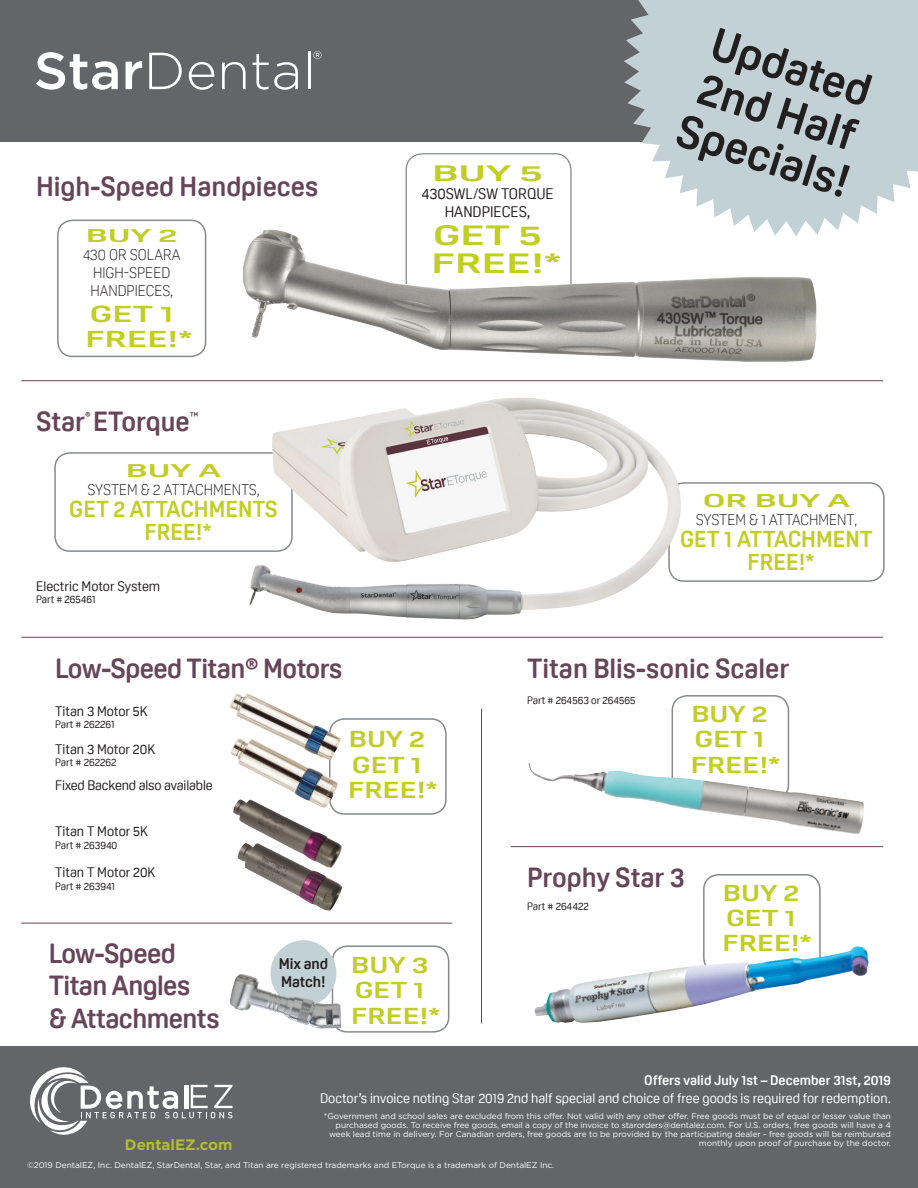
<style>
.page{position:relative;width:918px;height:1188px;background:#fff}
.page>*{position:absolute;margin:0;border:0;box-sizing:border-box;transform-origin:0 0}
.t1{font:700 45px/46.5px "Oscine";color:#231f20}
.t2{font:700 27.3px/28px "Oscine";color:#c1ce23;scale:1.6 1}
.t3{font:700 27px/32.4px "Oscine";letter-spacing:-.01em;color:#684459}
.t4{font:700 22.5px/25.5px "Oscine";color:#c1ce23;scale:1.33 1}
.t5{font:700 22.5px "Oscine";color:#c1ce23}
.t6{font:700 22.5px/25.5px "Oscine";color:#c1ce23;scale:1.6 1}
.t7{font:700 21.75px "Oscine";color:#c1ce23;scale:2 1}
.t8{font:700 18px "Oscine";color:#c1ce23;scale:2 1}
.t9{font:300 15px/18px "Oscine";color:#231f20}
.t10{font:15px/18px "Oscine";color:#231f20;text-align:center}
.t11{font:700 15px "Gotham";color:#b4bd34}
.t12{font:700 15px/18px "Oscine";color:#231f20}
.t13{font:13.5px "Oscine";color:#231f20}
.t14{font:13.5px "Oscine";color:#fff}
.t15{font:700 13.5px "Oscine";color:#fff}
.t16{font:700 10.8px "Oscine";color:#684459}
.t17{font:10.5px "Oscine";color:#231f20}
.t18{font:8.25px/9px "Gotham";color:#fff;text-align:right}
.s1{font-size:13.65px}
</style>
<div class="page">
<div style="left:329px;top:718px;width:118px;height:97px;border:2px solid #868a8e;border-radius:15px"></div>
<div style="left:332px;top:945px;width:117px;height:88px;border:2px solid #868a8e;border-radius:15px"></div>
<div style="left:672px;top:695px;width:117px;height:105px;border:2px solid #868a8e;border-radius:15px"></div>
<div style="left:703px;top:874px;width:118px;height:100px;border:2px solid #868a8e;border-radius:15px"></div>
<div style="left:668px;top:482px;width:217px;height:100px;border:2px solid #868a8e;border-radius:15px"></div>
<div style="left:54px;top:452px;width:239px;height:100px;border:2px solid #868a8e;border-radius:15px"></div>
<div style="left:406px;top:153px;width:166px;height:147px;border:1px solid #868a8e;border-radius:16px"></div>
<div style="left:0;top:1047px;width:918px;height:141px;background:#646569"></div>
<img style="left:272px;top:398px;width:397px;height:196px">
<div style="left:0;top:0;width:918px;height:142px;background:#646569"></div>
<img style="left:233px;top:808px;width:109px;height:51px">
<img style="left:238px;top:843px;width:104px;height:68px">
<svg style="left:624px;top:0;width:294px;height:235px;fill:#c2d1d5"></svg>
<hr style="left:21px;top:923px;width:431px;height:1px;background:#684459">
<hr style="left:21px;top:637px;width:862px;height:1px;background:#684459">
<hr style="left:511px;top:846px;width:372px;height:1px;background:#684459">
<hr style="left:21px;top:380px;width:862px;height:1px;background:#684459">
<img style="left:534px;top:946px;width:335px;height:77px">
<hr style="left:481px;top:709px;width:1px;height:314px;background:#684459">
<img style="left:243px;top:230px;width:574px;height:132px">
<svg style="left:36px;top:52px;width:82px;height:38px"></svg>
<svg style="left:126px;top:61px;width:16px;height:28px"></svg>
<svg style="left:149px;top:53px;width:33px;height:36px"></svg>
<svg style="left:189px;top:62px;width:25px;height:28px"></svg>
<svg style="left:222px;top:62px;width:24px;height:27px"></svg>
<svg style="left:252px;top:54px;width:46px;height:36px"></svg>
<hr style="left:308px;top:51px;width:2px;height:38px;background:#fff">
<svg style="left:313px;top:51px;width:9px;height:8px"></svg>
<svg style="left:30px;top:1067px;width:202px;height:68px"></svg>
<img style="left:528px;top:763px;width:332px;height:71px">
<div style="left:57px;top:220px;width:149px;height:137px;border:2px solid #868a8e;border-radius:15px"></div>
<img style="left:229px;top:693px;width:112px;height:53px">
<img style="left:229px;top:737px;width:109px;height:71px">
<div style="left:270px;top:940px;width:66px;height:66px;background:#c2d1d5;border-radius:50%"></div>
<img style="left:230px;top:974px;width:111px;height:55px">
<h3 class="t3" style="left:36px;top:170px;width:284px">High-Speed Handpieces</h3>
<h3 class="t8" style="left:86px;top:226px;width:47px">BUY 2</h3>
<h3 class="t9" style="left:90px;top:246px;width:92px;text-indent:-7px">430 OR SOLARA<br>HIGH-SPEED<br>HANDPIE</h3>
<h3 class="t9" style="left:146px;top:282px;width:29px">CES,</h3>
<h3 class="t6" style="left:85px;top:301px;width:68px">GET 1<br>FREE!*</h3>
<h3 class="t7" style="left:432px;top:161px;width:57px">BUY 5</h3>
<h3 class="t10" style="left:421px;top:185px;width:134px">430SWL/SW TORQUE<br>HANDPIECES,</h3>
<h2 class="t2" style="left:431px;top:221px;width:83px">GET 5<br>FREE!*</h2>
<h1 class="t1" style="left:714px;top:18px;width:181px;rotate:18deg">Updated<br>2nd Half<br>Specials!</h1>
<h3 class="t3" style="left:36px;top:405px;width:155px">Star ETorque</h3>
<h3 class="t16" style="left:85px;top:410px;width:7px">®</h3>
<h3 class="t16" style="left:190px;top:410px;width:10px">™</h3>
<h3 class="t8" style="left:126px;top:460px;width:47px">BUY a</h3>
<h3 class="t9" style="left:87px;top:481px;width:174px">SYSTEM &amp; 2 ATTACH MEN TS,</h3>
<h3 class="t5" style="left:69px;top:497px;width:75px">GET 2 atta</h3>
<h3 class="t5" style="left:180px;top:497px;width:29px">chme</h3>
<h3 class="t5" style="left:238px;top:497px;width:28px">nts</h3>
<h3 class="t5" style="left:145px;top:519px;width:68px">FREE!*</h3>
<h3 class="t13" style="left:36px;top:578px;width:126px">Electric Motor System</h3>
<p class="t17" style="left:36px;top:594px;width:61px">Part # 265461</p>
<h3 class="t3" style="left:55px;top:652px;width:289px">Low-Speed Titan® Motors</h3>
<h3 class="t13" style="left:55px;top:703px;width:94px">Titan 3 Motor 5K</h3>
<p class="t17" style="left:55px;top:719px;width:61px">Part # 262261</p>
<h3 class="t13" style="left:55px;top:741px;width:101px">Titan 3 Motor 20K</h3>
<p class="t17" style="left:55px;top:757px;width:63px">Part # 262262</p>
<h3 class="t13" style="left:55px;top:778px;width:159px">Fixed Backend also available</h3>
<h3 class="t13" style="left:55px;top:824px;width:94px">Titan T Motor 5K</h3>
<p class="t17" style="left:55px;top:839px;width:64px">Part # 263940</p>
<h3 class="t13" style="left:55px;top:865px;width:102px">Titan T Motor 20K</h3>
<p class="t17" style="left:55px;top:880px;width:61px">Part # 263941</p>
<h3 class="t4" style="left:348px;top:726px;width:69px">BUY 2<br>GET 1<br>FREE!*</h3>
<h3 class="t3" style="left:49px;top:937px;width:172px">Low-Speed<br>Titan Angles<br>&amp; Attachments</h3>
<h3 class="t12" style="left:279px;top:954px;width:51px">Mix and<br>Match!</h3>
<h3 class="t4" style="left:351px;top:952px;width:69px">BUY 3<br>GET 1<br>FREE!*</h3>
<h3 class="t8" style="left:703px;top:490px;width:12px">or</h3>
<h3 class="t8" style="left:755px;top:490px;width:47px">BUY a</h3>
<h3 class="t9" style="left:696px;top:511px;width:163px">SYSTEM &amp; 1 ATTACH MEN T<span class="s1">,</span></h3>
<h3 class="t5" style="left:680px;top:527px;width:71px">GET 1 atta</h3>
<h3 class="t5" style="left:788px;top:527px;width:29px">chme</h3>
<h3 class="t5" style="left:845px;top:527px;width:24px">nt</h3>
<h3 class="t5" style="left:747px;top:549px;width:68px">FREE!*</h3>
<h3 class="t3" style="left:527px;top:652px;width:264px">Titan Blis-sonic Scaler</h3>
<p class="t17" style="left:527px;top:694px;width:110px">Part # 264563 or 264565</p>
<h3 class="t4" style="left:691px;top:701px;width:69px">BUY 2<br>GET 1<br>FREE!*</h3>
<h3 class="t3" style="left:527px;top:861px;width:159px">Prophy Star 3</h3>
<p class="t17" style="left:527px;top:900px;width:63px">Part # 264422</p>
<h3 class="t4" style="left:722px;top:880px;width:69px">BUY 2<br>GET 1<br>FREE!*</h3>
<h3 class="t15" style="left:644px;top:1072px;width:248px">Offers valid July 1st – December 31st, 2019</h3>
<h3 class="t14" style="left:320px;top:1090px;width:572px">Doctor’s invoice noting Star 2019 2nd half special and choice of free goods is required for redemption.</h3>
<p class="t18" style="left:324px;top:1111px;width:569px">*Government and school sales are excluded from this offer. Not valid with any other offer. Free goods must be of equal or lesser value than purchased goods. To receive free goods, email a copy of the invoice to starorders@dentalez.com. For U.S. orders, free goods will have a 4 week lead time in delivery. For Canadian orders, free goods are to be provided by the participating dealer - free goods will be reimbursed monthly upon proof of purchase by the doctor.</p>
<h3 class="t11" style="left:125px;top:1135px;width:109px">DentalEZ.com</h3>
<p class="t18" style="left:27px;top:1160px;width:529px">©2019 DentalEZ, Inc. DentalEZ, StarDental, Star, and Titan are registered trademarks and ETorque is a trademark of DentalEZ Inc.</p>
</div>
